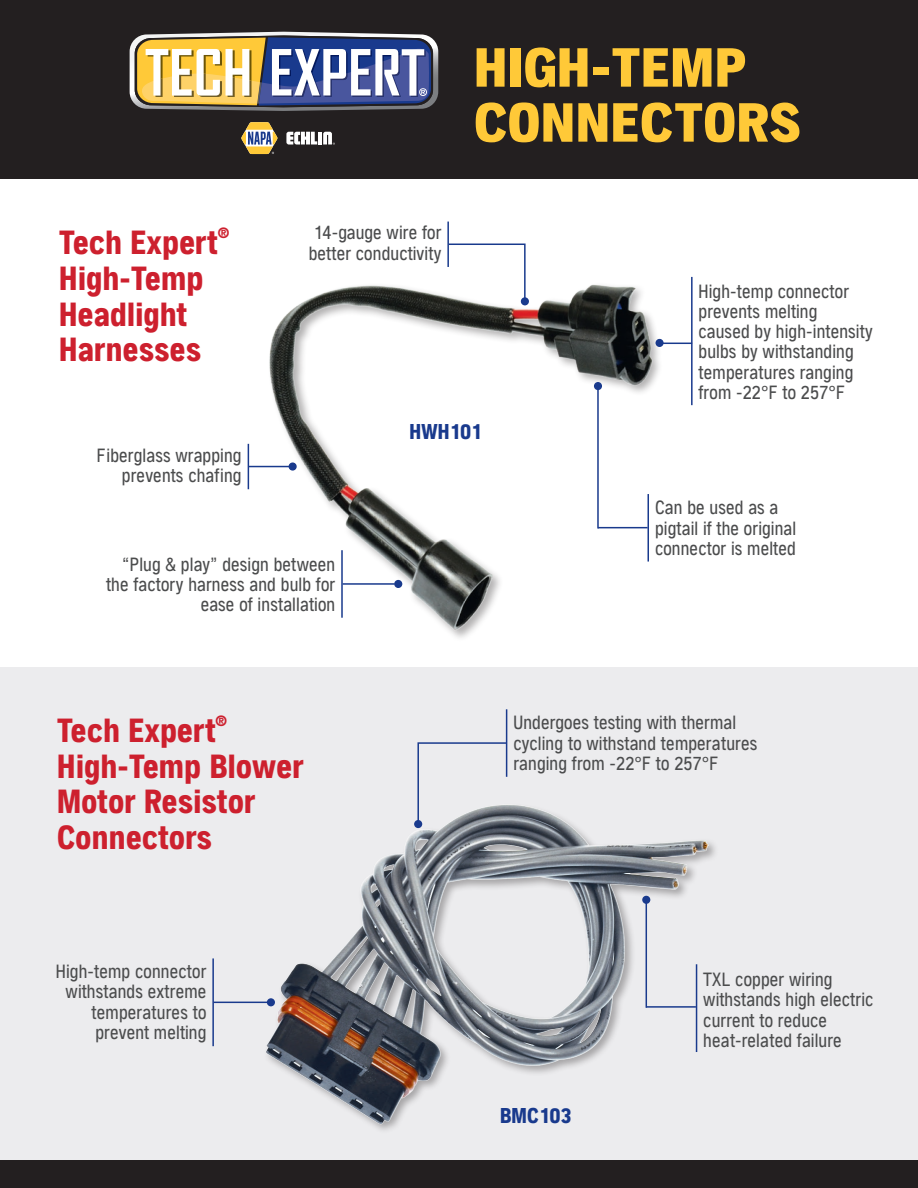
<style>
.page{position:relative;width:918px;height:1188px;background:#fff}
.page>*{position:absolute;margin:0;border:0;box-sizing:border-box;transform-origin:0 0}
.t1{font:900 condensed 53.85px/55.1px "NAPASANS";letter-spacing:.01em;color:#ffc938;scale:1.1 1}
.t2{font:800 condensed 32.85px/35.8px "NAPASANS";letter-spacing:.01em;color:#cd202e}
.Part___Big{font:800 condensed 21px "NAPASANS";letter-spacing:.01em;color:#193a8d}
.Callout{font:condensed 18.75px/20.2px "NAPASANS";letter-spacing:.01em;color:#4b4c4d}
.t3{font:800 condensed 14.55px "NAPASANS";color:#cd202e}
</style>
<div class="page">
<div style="left:0;top:668px;width:918px;height:520px;background:#ececee"></div>
<img style="left:232px;top:727px;width:482px;height:403px">
<div style="left:0;top:0;width:918px;height:178px;background:#231f20"></div>
<div style="left:0;top:1161px;width:918px;height:27px;background:#231f20"></div>
<svg style="left:130px;top:32px;width:308px;height:79px"></svg>
<svg style="left:286px;top:132px;width:31px;height:13px"></svg>
<hr style="left:318px;top:132px;width:4px;height:12px;background:#fff">
<svg style="left:323px;top:132px;width:12px;height:13px"></svg>
<svg style="left:241px;top:122px;width:37px;height:32px"></svg>
<img style="left:263px;top:284px;width:394px;height:353px">
<hr style="left:248px;top:444px;width:1px;height:45px;background:#193a8d">
<hr style="left:249px;top:466px;width:44px;height:1px;background:#193a8d">
<div style="left:289px;top:463px;width:7px;height:7px;background:#193a8d;border-radius:50%"></div>
<div style="left:289px;top:462px;width:8px;height:9px;border:2px solid #193a8d;border-radius:50%"></div>
<hr style="left:506px;top:709px;width:1px;height:68px;background:#193a8d">
<svg style="left:415px;top:742px;width:92px;height:85px"></svg>
<div style="left:414px;top:820px;width:8px;height:8px;border:2px solid #193a8d;border-radius:50%"></div>
<hr style="left:212px;top:958px;width:2px;height:88px;background:#193a8d">
<hr style="left:214px;top:1002px;width:58px;height:1px;background:#193a8d">
<div style="left:268px;top:999px;width:6px;height:7px;background:#193a8d;border-radius:50%"></div>
<div style="left:267px;top:998px;width:8px;height:8px;border:2px solid #193a8d;border-radius:50%"></div>
<div style="left:395px;top:581px;width:7px;height:6px;background:#193a8d;border-radius:50%"></div>
<div style="left:394px;top:580px;width:8px;height:8px;border:2px solid #193a8d;border-radius:50%"></div>
<hr style="left:341px;top:550px;width:2px;height:68px;background:#193a8d">
<hr style="left:343px;top:583px;width:52px;height:2px;background:#193a8d">
<hr style="left:691px;top:277px;width:2px;height:128px;background:#193a8d">
<hr style="left:662px;top:343px;width:30px;height:1px;background:#193a8d">
<div style="left:656px;top:340px;width:7px;height:6px;background:#193a8d;border-radius:50%"></div>
<div style="left:656px;top:339px;width:8px;height:8px;border:2px solid #193a8d;border-radius:50%"></div>
<hr style="left:648px;top:494px;width:1px;height:68px;background:#193a8d">
<hr style="left:597px;top:389px;width:2px;height:140px;background:#193a8d">
<hr style="left:598px;top:527px;width:50px;height:1px;background:#193a8d">
<div style="left:594px;top:382px;width:8px;height:8px;border:2px solid #193a8d;border-radius:50%"></div>
<hr style="left:696px;top:964px;width:1px;height:88px;background:#193a8d">
<hr style="left:646px;top:899px;width:1px;height:109px;background:#193a8d">
<hr style="left:646px;top:1006px;width:50px;height:2px;background:#193a8d">
<div style="left:643px;top:897px;width:7px;height:6px;background:#193a8d;border-radius:50%"></div>
<div style="left:642px;top:896px;width:8px;height:8px;border:2px solid #193a8d;border-radius:50%"></div>
<hr style="left:447px;top:222px;width:2px;height:45px;background:#193a8d">
<svg style="left:447px;top:243px;width:79px;height:59px"></svg>
<div style="left:522px;top:298px;width:6px;height:7px;background:#193a8d;border-radius:50%"></div>
<div style="left:521px;top:297px;width:8px;height:8px;border:2px solid #193a8d;border-radius:50%"></div>
<p class="t2" style="left:59px;top:224px;width:160px">Tech Expert</p>
<p class="t3" style="left:218px;top:224px;width:13px">®</p>
<p class="t2" style="left:59px;top:260px;width:146px">High-Temp<br>Headlight<br>Harnesses</p>
<p class="Callout" style="left:97px;top:445px;width:146px;text-align:right">Fiberglass wrapping prevents chafing</p>
<p class="Callout" style="left:309px;top:223px;width:134px">14-gauge wire for better conductivity</p>
<p class="t1" style="left:474px;top:40px;width:298px">HIGH-TEMP<br>CONNECTORS</p>
<p class="Callout" style="left:699px;top:281px;width:176px">High-temp connector prevents melting caused by high-intensity bulbs by withstanding temperatures ranging from -22°F to 257°F</p>
<p class="Part___Big" style="left:409px;top:419px;width:74px">HWH101</p>
<p class="Callout" style="left:655px;top:498px;width:143px">Can be used as a pigtail if the original connector is melted</p>
<p class="Callout" style="left:106px;top:554px;width:231px;text-align:right">“Plug &amp; play” design between the factory harness and bulb for ease of installation</p>
<p class="t2" style="left:57px;top:712px;width:160px">Tech Expert</p>
<p class="t3" style="left:216px;top:712px;width:13px">®</p>
<p class="t2" style="left:57px;top:748px;width:248px">High-Temp Blower<br>Motor Resistor<br>Connectors</p>
<p class="Callout" style="left:56px;top:961px;width:152px;text-align:right">High-temp connector withstands extreme temperatures to prevent melting</p>
<p class="Callout" style="left:513px;top:713px;width:245px">Undergoes testing with thermal cycling to withstand temperatures ranging from -22°F to 257°F</p>
<p class="Part___Big" style="left:500px;top:1104px;width:73px">BMC103</p>
<p class="Callout" style="left:703px;top:969px;width:172px">TXL copper wiring withstands high electric current to reduce heat-related failure</p>
</div>
